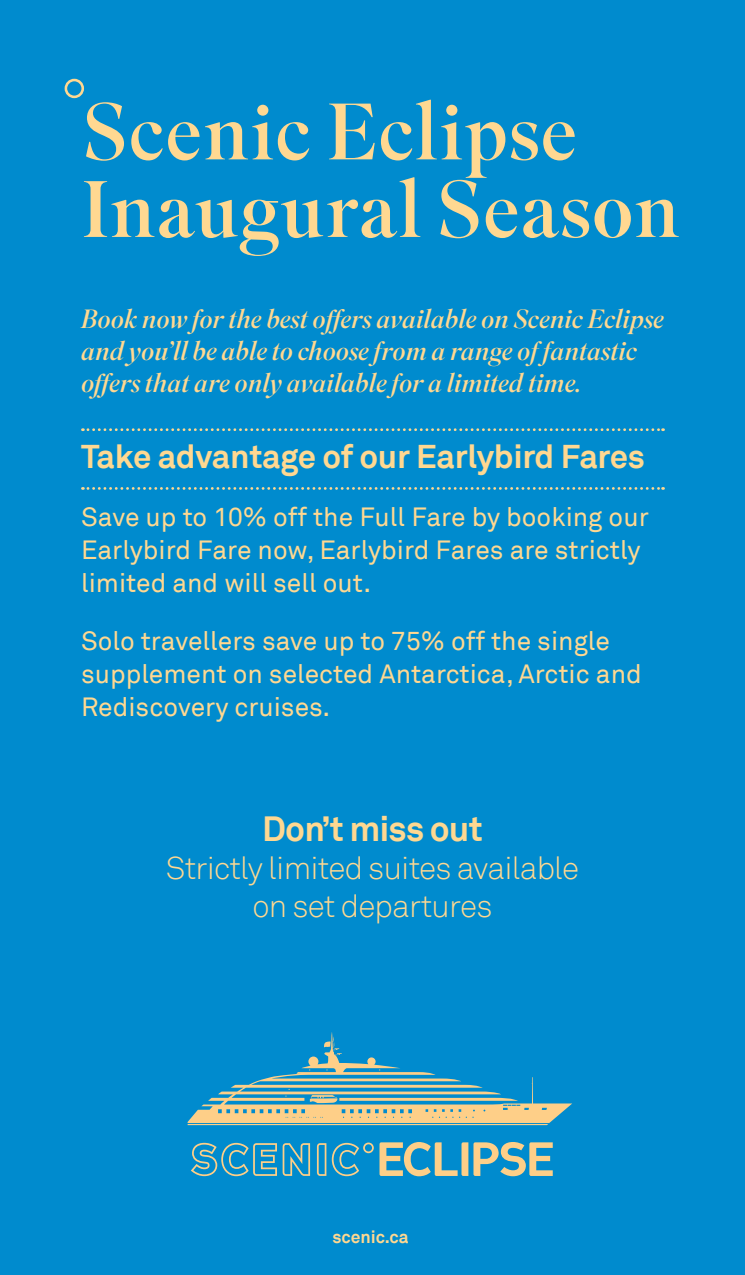
<style>
.page{position:relative;width:745px;height:1275px;background:#fff}
.page>*{position:absolute;margin:0;border:0;box-sizing:border-box;transform-origin:0 0}
.t1{font:79.62px/77.5px "Superior Title";letter-spacing:.01em;color:#ffd891}
.t2{font:700 35px "Akkurat";letter-spacing:-.025em;color:#ffd891}
.t3{font:700 32.9px "Akkurat";letter-spacing:-.01em;color:#ffd891}
.t4{font:300 31.5px/37.8px "Akkurat";letter-spacing:-.025em;color:#ffd891;text-align:center}
.t5{font:26.25px/32.9px "Akkurat";color:#ffd891}
.t6{font:italic 26.25px/31.7px "Superior Title";color:#ffd891}
.t7{font:700 17.5px "Akkurat";color:#ffd891}
</style>
<div class="page">
<div style="left:0;top:0;width:744px;height:1275px;background:#008bce"></div>
<svg style="left:187px;top:1032px;width:385px;height:93px"></svg>
<svg style="left:379px;top:1142px;width:173px;height:34px"></svg>
<svg style="left:191px;top:1143px;width:119px;height:33px"></svg>
<svg style="left:317px;top:1142px;width:56px;height:34px"></svg>
<svg style="left:82px;top:428px;width:581px;height:3px"></svg>
<svg style="left:82px;top:487px;width:581px;height:3px"></svg>
<div style="left:65px;top:79px;width:19px;height:19px;border:3px solid #ffd891;border-radius:50%"></div>
<p class="t1" style="left:82px;top:96px;width:599px">Scenic Eclipse<br>Inaugural Season</p>
<p class="t6" style="left:81px;top:306px;width:584px">Book now for the best offers available on Scenic Eclipse and you’ll be able to choose from a range of fantastic offers that are only available for a limited time.</p>
<p class="t3" style="left:81px;top:436px;width:565px">Take advantage of our Earlybird Fares</p>
<p class="t5" style="left:81px;top:501px;width:569px">Save up to 10% off the Full Fare by booking our<br>Earlybird Fare now, Earlybird Fares are strictly limited and will sell out.</p>
<p class="t5" style="left:81px;top:625px;width:562px">Solo travellers save up to 75% off the single supplement on selected Antarctica, Arctic and<br>Rediscovery cruises.</p>
<p class="t2" style="left:262px;top:807px;width:222px">Don’t miss out</p>
<p class="t4" style="left:166px;top:850px;width:414px">Strictly limited suites available on set departures</p>
<p class="t7" style="left:332px;top:1225px;width:78px">scenic.ca</p>
</div>
